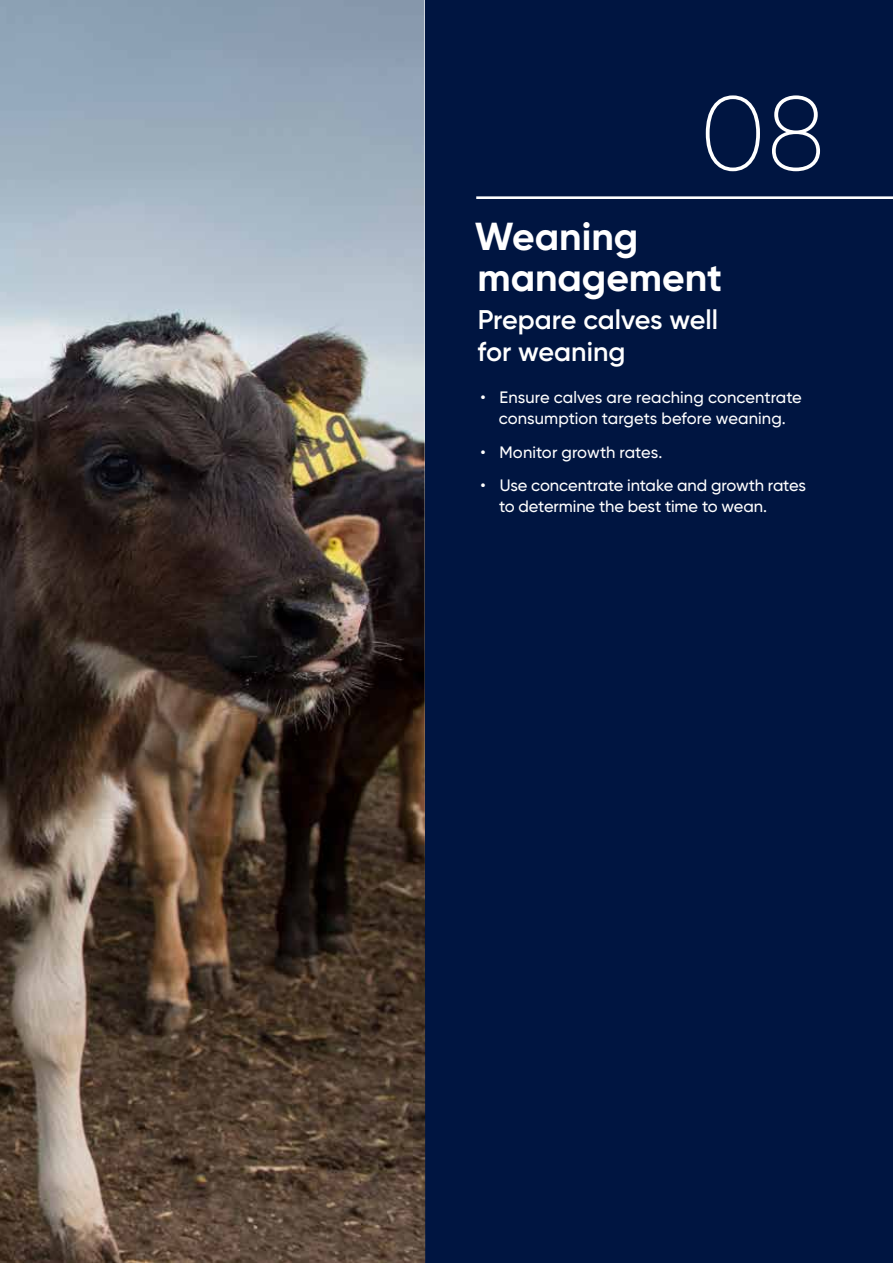
<style>
.page{position:relative;width:893px;height:1263px;background:#fff}
.page>*{position:absolute;margin:0;border:0;box-sizing:border-box;transform-origin:0 0}
.t1{font:200 105px "Gilroy";color:#fff}
.t2{font:700 39px/41.2px "Gilroy";color:#fff}
.t3{font:600 27px/31.5px "Gilroy";color:#fff}
.t4{font:500 16.5px/21px "Gilroy";letter-spacing:-.005em;color:#fff;text-align:center}
</style>
<div class="page">
<div style="left:425px;top:0;width:468px;height:1263px;background:#001541"></div>
<img style="left:0;top:0;width:425px;height:1263px">
<hr style="left:476px;top:196px;width:417px;height:3px;background:#fff">
<h1 class="t1" style="left:700px;top:69px;width:127px">08</h1>
<h2 class="t2" style="left:475px;top:216px;width:249px">Weaning management</h2>
<h3 class="t3" style="left:477px;top:304px;width:242px">Prepare calves well for weaning</h3>
<p class="t4" style="left:481px;top:386px;width:323px">• Ensure calves are reaching concentrate consumption targets before weaning.</p>
<p class="t4" style="left:481px;top:441px;width:183px">• Monitor growth rates.</p>
<p class="t4" style="left:499px;top:475px;width:309px;text-align:left;text-indent:-18px">• Use concentrate intake and growth rates to determine the best time to wean.</p>
</div>
